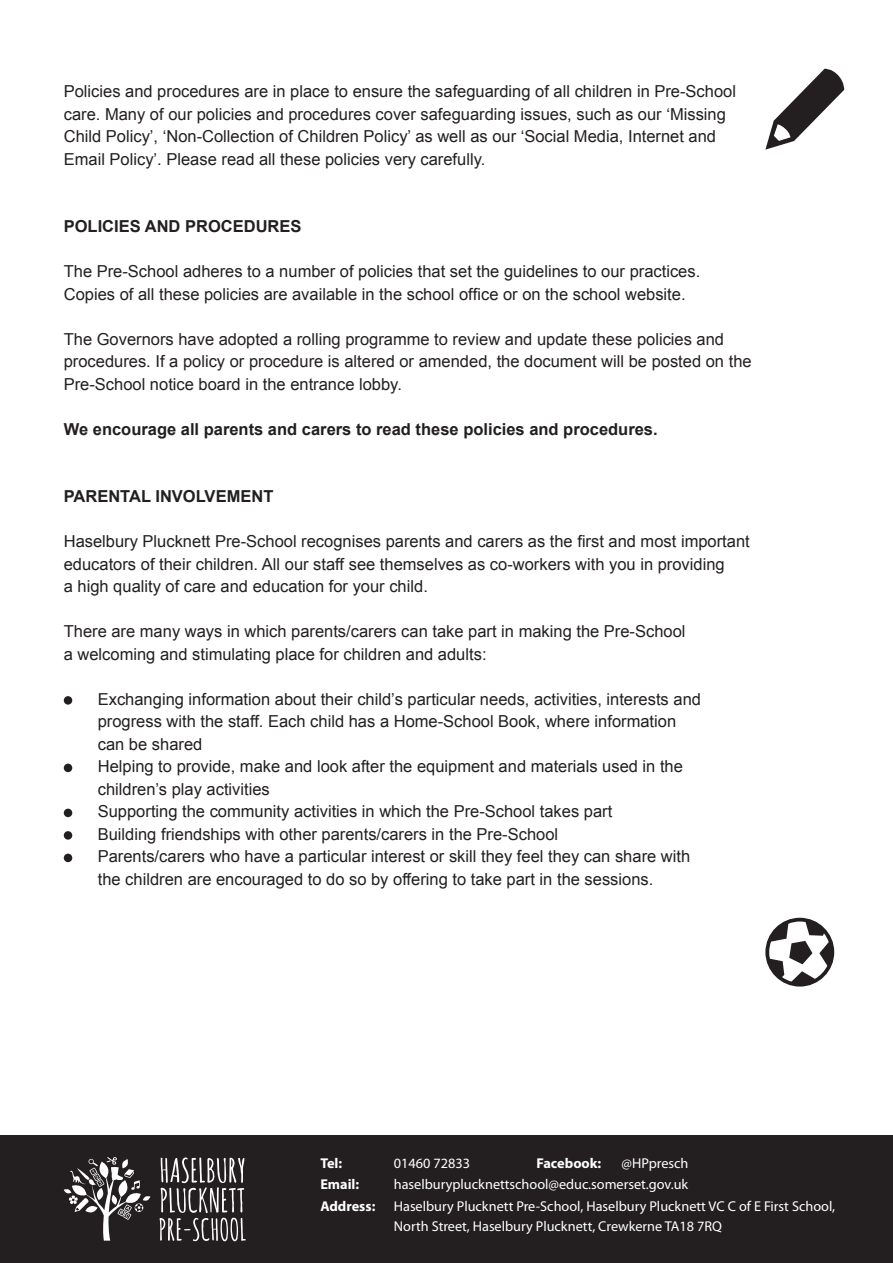
<style>
.page{position:relative;width:893px;height:1263px;background:#fff}
.page>*{position:absolute;margin:0;border:0;box-sizing:border-box;transform-origin:0 0}
.t1{font:16.5px/22.5px "Arial";color:#231f20}
.t2{font:700 16.5px "Arial";color:#231f20}
.t3{font:14.25px/19.5px "Myriad Pro";color:#fff}
.t4{font:700 14.25px "Myriad Pro";color:#fff}
</style>
<div class="page">
<div style="left:64px;top:696px;width:8px;height:9px;background:#231f20;border-radius:50%"></div>
<div style="left:64px;top:764px;width:8px;height:8px;background:#231f20;border-radius:50%"></div>
<div style="left:64px;top:809px;width:8px;height:8px;background:#231f20;border-radius:50%"></div>
<div style="left:64px;top:831px;width:8px;height:9px;background:#231f20;border-radius:50%"></div>
<div style="left:64px;top:854px;width:8px;height:8px;background:#231f20;border-radius:50%"></div>
<div style="left:0;top:1135px;width:893px;height:128px;background:#231f20"></div>
<svg style="left:64px;top:1157px;width:86px;height:83px"></svg>
<svg style="left:160px;top:1157px;width:86px;height:84px"></svg>
<svg style="left:765px;top:68px;width:80px;height:82px"></svg>
<svg style="left:765px;top:918px;width:69px;height:68px"></svg>
<p class="t1" style="left:64px;top:80px;width:674px">Policies and procedures are in place to ensure the safeguarding of all children in Pre-School care. Many of our policies and procedures cover safeguarding issues, such as our ‘Missing Child Policy’, ‘Non-Collection of Children Policy’ as well as our ‘Social Media, Internet and Email Policy’. Please read all these policies very carefully.</p>
<p class="t2" style="left:64px;top:217px;width:239px">POLICIES AND PROCEDURES</p>
<p class="t1" style="left:64px;top:260px;width:638px">The Pre-School adheres to a number of policies that set the guidelines to our practices.<br>Copies of all these policies are available in the school office or on the school website.</p>
<p class="t1" style="left:64px;top:328px;width:689px">The Governors have adopted a rolling programme to review and update these policies and procedures. If a policy or procedure is altered or amended, the document will be posted on the<br>Pre-School notice board in the entrance lobby.</p>
<p class="t2" style="left:64px;top:419px;width:595px">We encourage all parents and carers to read these policies and procedures.</p>
<p class="t2" style="left:64px;top:487px;width:211px">PARENTAL INVOLVEMENT</p>
<p class="t1" style="left:64px;top:530px;width:687px">Haselbury Plucknett Pre-School recognises parents and carers as the first and most important educators of their children. All our staff see themselves as co-workers with you in providing<br>a high quality of care and education for your child.</p>
<p class="t1" style="left:64px;top:620px;width:623px">There are many ways in which parents/carers can take part in making the Pre-School a welcoming and stimulating place for children and adults:</p>
<p class="t1" style="left:98px;top:688px;width:605px">Exchanging information about their child’s particular needs, activities, interests and progress with the staff. Each child has a Home-School Book, where information can be shared</p>
<p class="t1" style="left:98px;top:755px;width:587px">Helping to provide, make and look after the equipment and materials used in the children’s play activities</p>
<p class="t1" style="left:98px;top:800px;width:516px">Supporting the community activities in which the Pre-School takes part</p>
<p class="t1" style="left:98px;top:823px;width:462px">Building friendships with other parents/carers in the Pre-School</p>
<p class="t1" style="left:98px;top:845px;width:594px">Parents/carers who have a particular interest or skill they feel they can share with the children are encouraged to do so by offering to take part in the sessions.</p>
<p class="t4" style="left:320px;top:1154px;width:23px">Tel:</p>
<p class="t3" style="left:394px;top:1153px;width:78px">01460 72833</p>
<p class="t4" style="left:320px;top:1175px;width:40px">Email:</p>
<p class="t3" style="left:394px;top:1175px;width:296px">haselburyplucknettschool@educ.somerset.gov.uk</p>
<p class="t4" style="left:320px;top:1197px;width:57px">Address:</p>
<p class="t3" style="left:394px;top:1196px;width:443px">Haselbury Plucknett Pre-School, Haselbury Plucknett VC C of E First School,<br>North Street, Haselbury Plucknett, Crewkerne TA18 7RQ</p>
<p class="t4" style="left:536px;top:1154px;width:66px">Facebook:</p>
<p class="t3" style="left:621px;top:1153px;width:68px">@HPpresch</p>
</div>
